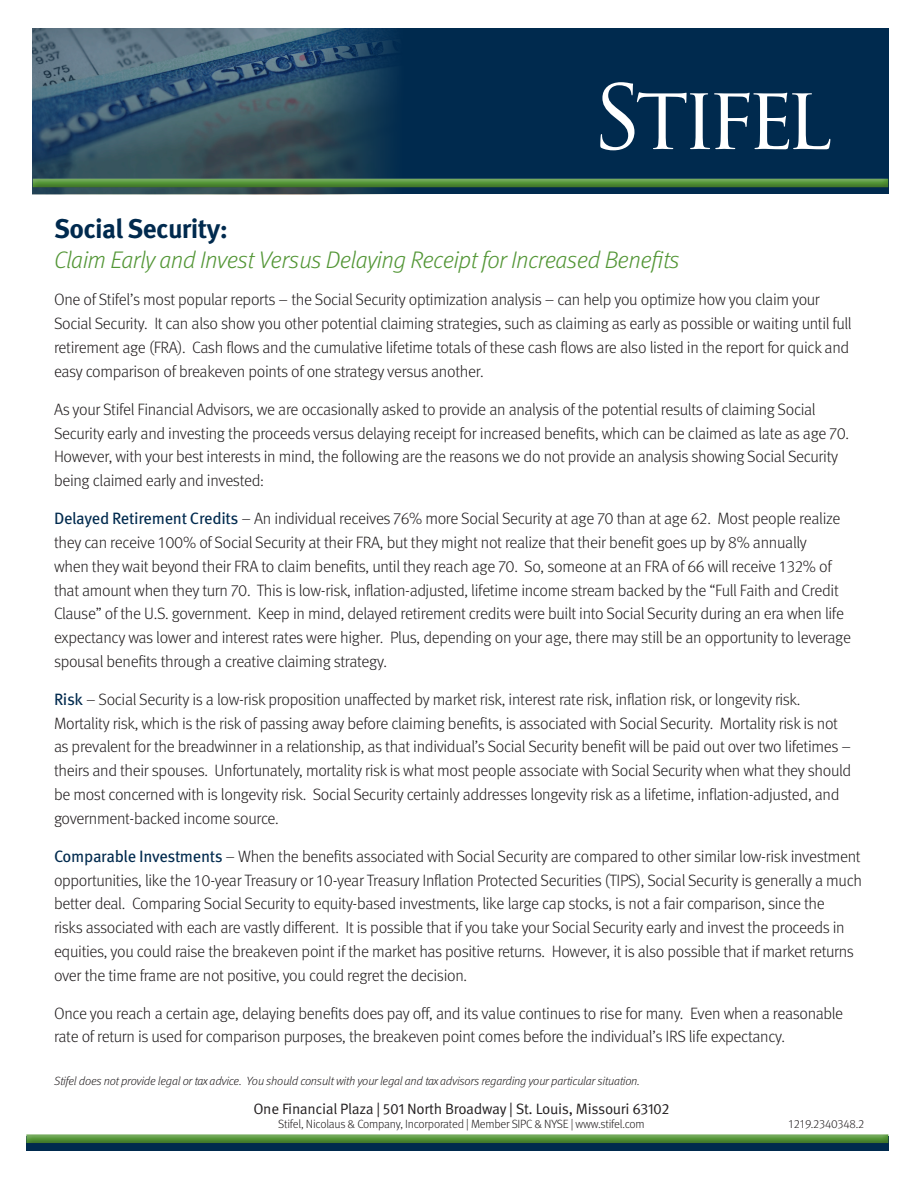
<style>
.page{position:relative;width:918px;height:1188px;background:#fff}
.page>*{position:absolute;margin:0;border:0;box-sizing:border-box;transform-origin:0 0}
.t1{font:700 26.85px "Meta OT";letter-spacing:-.025em;color:#002a4e}
.t2{font:italic 300 24px "Meta OT";letter-spacing:-.02em;color:#539636}
.t3{font:300 16.5px/23.9px "Meta OT";letter-spacing:-.02em;color:#231f20}
.t4{font:15px "Meta OT Norm";letter-spacing:-.02em;color:#231f20}
.t5{font:italic 300 12px "Meta OT";letter-spacing:-.02em;color:#231f20}
.t6{font:300 12px "Meta OT";letter-spacing:-.02em;color:#231f20}
.s1{font-weight:400;color:#002a4e}
</style>
<div class="page">
<div style="left:33px;top:28px;width:856px;height:166px;background:#002a4e"></div>
<img style="left:33px;top:28px;width:361px;height:167px">
<div style="left:30px;top:178px;width:859px;height:9px;background:#fff;opacity:.75"></div>
<div style="left:30px;top:179px;width:859px;height:10px;background:#231f20;opacity:.75"></div>
<div style="left:26px;top:1136px;width:863px;height:14px;background:#002a4e"></div>
<div style="left:24px;top:1134px;width:866px;height:8px;background:#afcea2"></div>
<div style="left:24px;top:1135px;width:866px;height:10px;background:#231f20;opacity:.75"></div>
<svg style="left:600px;top:82px;width:230px;height:68px"></svg>
<p class="t1" style="left:54px;top:212px;width:176px">Social Security:</p>
<p class="t2" style="left:54px;top:246px;width:627px">Claim Early and Invest Versus Delaying Receipt for Increased Benefits</p>
<p class="t3" style="left:54px;top:288px;width:799px">One of Stifel’s most popular reports – the Social Security optimization analysis – can help you optimize how you claim your Social Security. It can also show you other potential claiming strategies, such as claiming as early as possible or waiting until full retirement age (FRA). Cash flows and the cumulative lifetime totals of these cash flows are also listed in the report for quick and easy comparison of breakeven points of one strategy versus another.</p>
<p class="t3" style="left:54px;top:397px;width:797px">As your Stifel Financial Advisors, we are occasionally asked to provide an analysis of the potential results of claiming Social Security early and investing the proceeds versus delaying receipt for increased benefits, which can be claimed as late as age 70.<br>However, with your best interests in mind, the following are the reasons we do not provide an analysis showing Social Security being claimed early and invested:</p>
<p class="t3" style="left:54px;top:506px;width:799px"><span class="s1">Delayed Retirement Credits</span> – An individual receives 76% more Social Security at age 70 than at age 62. Most people realize they can receive 100% of Social Security at their FRA, but they might not realize that their benefit goes up by 8% annually<br>when they wait beyond their FRA to claim benefits, until they reach age 70. So, someone at an FRA of 66 will receive 132% of that amount when they turn 70. This is low-risk, inflation-adjusted, lifetime income stream backed by the “Full Faith and Credit Clause” of the U.S. government. Keep in mind, delayed retirement credits were built into Social Security during an era when life expectancy was lower and interest rates were higher. Plus, depending on your age, there may still be an opportunity to leverage spousal benefits through a creative claiming strategy.</p>
<p class="t3" style="left:54px;top:687px;width:799px"><span class="s1">Risk</span> – Social Security is a low-risk proposition unaffected by market risk, interest rate risk, inflation risk, or longevity risk.<br>Mortality risk, which is the risk of passing away before claiming benefits, is associated with Social Security. Mortality risk is not as prevalent for the breadwinner in a relationship, as that individual’s Social Security benefit will be paid out over two lifetimes – theirs and their spouses. Unfortunately, mortality risk is what most people associate with Social Security when what they should be most concerned with is longevity risk. Social Security certainly addresses longevity risk as a lifetime, inflation-adjusted, and government-backed income source.</p>
<p class="t3" style="left:54px;top:844px;width:810px"><span class="s1">Comparable Investments</span> – When the benefits associated with Social Security are compared to other similar low-risk investment opportunities, like the 10-year Treasury or 10-year Treasury Inflation Protected Securities (TIPS), Social Security is generally a much better deal. Comparing Social Security to equity-based investments, like large cap stocks, is not a fair comparison, since the<br>risks associated with each are vastly different. It is possible that if you take your Social Security early and invest the proceeds in equities, you could raise the breakeven point if the market has positive returns. However, it is also possible that if market returns over the time frame are not positive, you could regret the decision.</p>
<p class="t3" style="left:54px;top:1001px;width:791px">Once you reach a certain age, delaying benefits does pay off, and its value continues to rise for many. Even when a reasonable rate of return is used for comparison purposes, the breakeven point comes before the individual’s IRS life expectancy.</p>
<p class="t5" style="left:54px;top:1074px;width:588px">Stifel does not provide legal or tax advice. You should consult with your legal and tax advisors regarding your particular situation.</p>
<p class="t4" style="left:253px;top:1100px;width:418px">One Financial Plaza | 501 North Broadway | St. Louis, Missouri 63102</p>
<p class="t6" style="left:278px;top:1117px;width:368px">Stifel, Nicolaus &amp; Company, Incorporated | Member SIPC &amp; NYSE | www.stifel.com</p>
<p class="t6" style="left:789px;top:1117px;width:77px">1219.2340348.2</p>
</div>
